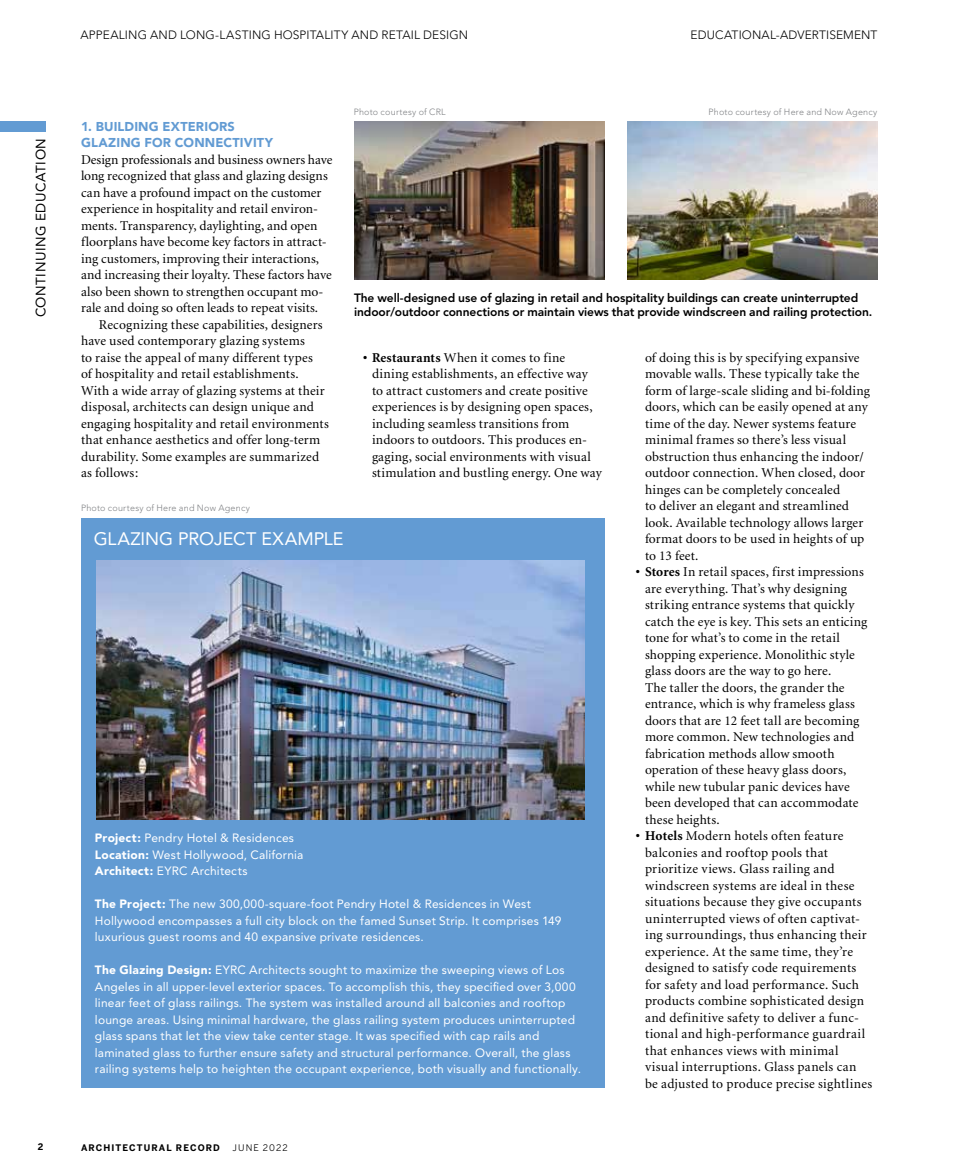
<style>
.page{position:relative;width:972px;height:1175px;background:#fff}
.page>*{position:absolute;margin:0;border:0;box-sizing:border-box;transform-origin:0 0}
.t1{font:18px "Avenir";letter-spacing:-.005em;color:#fff}
.t2{font:13.5px/16.5px "Minion";letter-spacing:.015em;color:#000}
.t3{font:13.5px "Avenir";letter-spacing:.04em;color:#000}
.t4{font:900 12.75px/16.5px "Avenir";letter-spacing:.01em;color:#629bd3}
.t5{font:12px/16.5px "Avenir";letter-spacing:.015em;color:#fff}
.t6{font:800 12px/14.4px "Avenir";letter-spacing:-.005em;color:#000}
.t7{font:300 12px "Avenir";letter-spacing:.015em;color:#000}
.t8{font:300 9px "Avenir";letter-spacing:.025em;color:#808285}
.t9{font:700 9px "Benton Sans";letter-spacing:.12em;color:#000}
.t10{font:9px "Benton Sans";letter-spacing:.125em;color:#000}
.s1{font-weight:700}
.s2{font-weight:900}
</style>
<div class="page">
<div style="left:0;top:122px;width:46px;height:10px;background:#629bd3"></div>
<img style="left:354px;top:122px;width:250px;height:157px">
<img style="left:627px;top:122px;width:251px;height:157px">
<div style="left:81px;top:518px;width:523px;height:569px;background:#629bd3"></div>
<img style="left:96px;top:560px;width:489px;height:259px">
<p class="t7" style="left:81px;top:28px;width:389px">APPEALING AND LONG-LASTING HOSPITALITY AND RETAIL DESIGN</p>
<p class="t7" style="left:691px;top:28px;width:188px">EDUCATIONAL-ADVERTISEMENT</p>
<p class="t3" style="left:33px;top:317px;width:181px;rotate:-90deg">CONTINUING EDUCATION</p>
<p class="t8" style="left:354px;top:106px;width:94px">Photo courtesy of CRL</p>
<p class="t8" style="left:708px;top:107px;width:171px">Photo courtesy of Here and Now Agency</p>
<p class="t4" style="left:81px;top:118px;width:194px">1. BUILDING EXTERIORS<br>GLAZING FOR CONNECTIVITY</p>
<p class="t2" style="left:81px;top:151px;width:253px">Design professionals and business owners have long recognized that glass and glazing designs can have a profound impact on the customer experience in hospitality and retail environ&shy;ments. Transparency, daylighting, and open floorplans have become key factors in attract&shy;ing customers, improving their interactions, and increasing their loyalty. These factors have also been shown to strengthen occupant mo&shy;rale and doing so often leads to repeat visits.</p>
<p class="t2" style="left:81px;top:316px;width:249px;text-indent:18px">Recognizing these capabilities, designers have used contemporary glazing systems<br>to raise the appeal of many different types<br>of hospitality and retail establishments.<br>With a wide array of glazing systems at their disposal, architects can design unique and engaging hospitality and retail environments that enhance aesthetics and offer long-term durability. Some examples are summarized as follows:</p>
<p class="t6" style="left:354px;top:290px;width:520px">The well-designed use of glazing in retail and hospitality buildings can create uninterrupted indoor/outdoor connections or maintain views that provide windscreen and railing protection.</p>
<p class="t2" style="left:372px;top:349px;width:231px;text-indent:-9px"><span class="s1">• Restaurants</span> When it comes to fine dining establishments, an effective way to attract customers and create positive experiences is by designing open spaces, including seamless transitions from indoors to outdoors. This produces en&shy;gaging, social environments with visual stimulation and bustling energy. One way</p>
<p class="t2" style="left:645px;top:349px;width:227px">of doing this is by specifying expansive movable walls. These typically take the form of large-scale sliding and bi-folding doors, which can be easily opened at any time of the day. Newer systems feature minimal frames so there’s less visual obstruction thus enhancing the indoor/ outdoor connection. When closed, door hinges can be completely concealed<br>to deliver an elegant and streamlined look. Available technology allows larger format doors to be used in heights of up to 13 feet.</p>
<p class="t2" style="left:645px;top:564px;width:224px;text-indent:-9px"><span class="s1">• Stores</span> In retail spaces, first impressions are everything. That’s why designing striking entrance systems that quickly catch the eye is key. This sets an enticing tone for what’s to come in the retail shopping experience. Monolithic style glass doors are the way to go here.<br>The taller the doors, the grander the entrance, which is why frameless glass doors that are 12 feet tall are becoming more common. New technologies and fabrication methods allow smooth operation of these heavy glass doors, while new tubular panic devices have been developed that can accommodate these heights.</p>
<p class="t2" style="left:645px;top:828px;width:229px;text-indent:-9px"><span class="s1">• Hotels</span> Modern hotels often feature balconies and rooftop pools that prioritize views. Glass railing and windscreen systems are ideal in these situations because they give occupants uninterrupted views of often captivat&shy;ing surroundings, thus enhancing their experience. At the same time, they’re designed to satisfy code requirements for safety and load performance. Such products combine sophisticated design and definitive safety to deliver a func&shy;tional and high-performance guardrail that enhances views with minimal visual interruptions. Glass panels can be adjusted to produce precise sightlines</p>
<p class="t8" style="left:81px;top:502px;width:171px">Photo courtesy of Here and Now Agency</p>
<h1 class="t1" style="left:94px;top:528px;width:251px">GLAZING PROJECT EXAMPLE</h1>
<p class="t5" style="left:95px;top:829px;width:210px"><span class="s2">Project:</span> Pendry Hotel &amp; Residences<br><span class="s2">Location:</span> West Hollywood, California<br><span class="s2">Architect:</span> EYRC Architects</p>
<p class="t5" style="left:95px;top:895px;width:468px"><span class="s2">The Project:</span> The new 300,000-square-foot Pendry Hotel &amp; Residences in West<br>Hollywood encompasses a full city block on the famed Sunset Strip. It comprises 149 luxurious guest rooms and 40 expansive private residences.</p>
<p class="t5" style="left:95px;top:961px;width:488px"><span class="s2">The Glazing Design:</span> EYRC Architects sought to maximize the sweeping views of Los Angeles in all upper-level exterior spaces. To accomplish this, they specified over 3,000 linear feet of glass railings. The system was installed around all balconies and rooftop lounge areas. Using minimal hardware, the glass railing system produces uninterrupted glass spans that let the view take center stage. It was specified with cap rails and laminated glass to further ensure safety and structural performance. Overall, the glass railing systems help to heighten the occupant experience, both visually and functionally.</p>
<p class="t9" style="left:38px;top:1141px;width:7px">2</p>
<p class="t9" style="left:81px;top:1141px;width:140px">ARCHITECTURAL RECORD</p>
<p class="t10" style="left:233px;top:1141px;width:57px">JUNE 2022</p>
</div>
